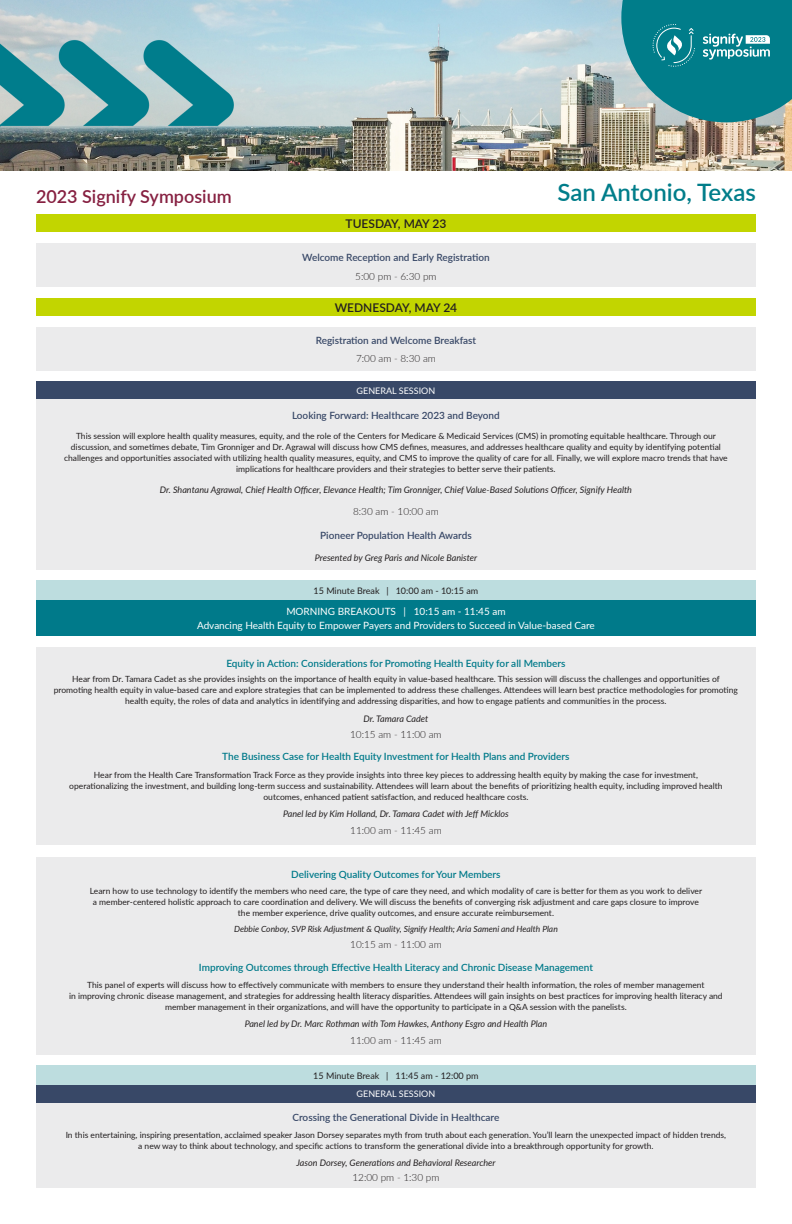
<style>
.page{position:relative;width:792px;height:1224px;background:#fff}
.page>*{position:absolute;margin:0;border:0;box-sizing:border-box;transform-origin:0 0}
.t1{font:600 24px "Lato";color:#007d8a}
.t2{font:600 18px "Lato";color:#862041}
.t3{font:600 12px "Lato";color:#231f20}
.t4{font:600 10px "Lato";color:#007a8a}
.t5{font:600 10px "Lato";color:#384867}
.t6{font:300 10px "Lato";color:#231f20}
.t7{font:10px/14px "Lato";color:#fff;text-align:center}
.t8{font:italic 9px "Lato";color:#231f20}
.t9{font:9px "Lato";color:#231f20}
.t10{font:9px "Lato";color:#fff}
.t11{font:8.5px/11px "Lato";color:#231f20;text-align:center}
.t12{font:italic 8.5px "Lato";color:#231f20}
</style>
<div class="page">
<img style="left:0;top:0;width:792px;height:171px">
<svg style="left:621px;top:0;width:171px;height:122px;background:#258c96"></svg>
<div style="left:36px;top:244px;width:720px;height:43px;background:#ebebec"></div>
<div style="left:36px;top:214px;width:720px;height:18px;background:#c2d500"></div>
<div style="left:36px;top:327px;width:720px;height:43px;background:#ebebec"></div>
<div style="left:36px;top:298px;width:720px;height:18px;background:#c2d500"></div>
<div style="left:36px;top:581px;width:720px;height:19px;background:#bddddf"></div>
<div style="left:36px;top:600px;width:720px;height:36px;background:#007a8a"></div>
<div style="left:36px;top:647px;width:720px;height:198px;background:#ebebec"></div>
<div style="left:36px;top:857px;width:720px;height:198px;background:#ebebec"></div>
<div style="left:36px;top:399px;width:720px;height:171px;background:#ebebec"></div>
<div style="left:36px;top:382px;width:720px;height:17px;background:#384867"></div>
<div style="left:36px;top:1066px;width:720px;height:19px;background:#bddddf"></div>
<div style="left:36px;top:1103px;width:720px;height:85px;background:#ebebec"></div>
<div style="left:36px;top:1085px;width:720px;height:17px;background:#384867"></div>
<p class="t2" style="left:36px;top:183px;width:197px">2023 Signify Symposium</p>
<p class="t1" style="left:558px;top:175px;width:200px">San Antonio, Texas</p>
<p class="t3" style="left:346px;top:215px;width:102px">TUESDAY, MAY 23</p>
<p class="t5" style="left:302px;top:250px;width:189px">Welcome Reception and Early Registration</p>
<p class="t6" style="left:355px;top:269px;width:83px">5:00 pm - 6:30 pm</p>
<p class="t3" style="left:335px;top:299px;width:124px">WEDNESDAY, MAY 24</p>
<p class="t5" style="left:316px;top:333px;width:162px">Registration and Welcome Breakfast</p>
<p class="t6" style="left:356px;top:352px;width:81px">7:00 am - 8:30 am</p>
<p class="t10" style="left:357px;top:384px;width:80px">GENERAL SESSION</p>
<p class="t5" style="left:292px;top:408px;width:209px">Looking Forward: Healthcare 2023 and Beyond</p>
<p class="t11" style="left:64px;top:430px;width:665px">This session will explore health quality measures, equity, and the role of the Centers for Medicare &amp; Medicaid Services (CMS) in promoting equitable healthcare. Through our discussion, and sometimes debate, Tim Gronniger and Dr. Agrawal will discuss how CMS defines, measures, and addresses healthcare quality and equity by identifying potential challenges and opportunities associated with utilizing health quality measures, equity, and CMS to improve the quality of care for all. Finally, we will explore macro trends that have implications for healthcare providers and their strategies to better serve their patients.</p>
<p class="t8" style="left:160px;top:484px;width:474px">Dr. Shantanu Agrawal, Chief Health Officer, Elevance Health; Tim Gronniger, Chief Value-Based Solutions Officer, Signify Health</p>
<p class="t6" style="left:353px;top:504px;width:87px">8:30 am - 10:00 am</p>
<p class="t5" style="left:320px;top:528px;width:153px">Pioneer Population Health Awards</p>
<p class="t8" style="left:315px;top:551px;width:164px">Presented by Greg Paris and Nicole Banister</p>
<p class="t9" style="left:314px;top:584px;width:166px">15 Minute Break | 10:00 am - 10:15 am</p>
<p class="t7" style="left:197px;top:604px;width:399px">MORNING BREAKOUTS | 10:15 am - 11:45 am<br>Advancing Health Equity to Empower Payers and Providers to Succeed in Value-based Care</p>
<p class="t4" style="left:226px;top:656px;width:341px">Equity in Action: Considerations for Promoting Health Equity for all Members</p>
<p class="t11" style="left:54px;top:674px;width:686px">Hear from Dr. Tamara Cadet as she provides insights on the importance of health equity in value-based healthcare. This session will discuss the challenges and opportunities of promoting health equity in value-based care and explore strategies that can be implemented to address these challenges. Attendees will learn best practice methodologies for promoting health equity, the roles of data and analytics in identifying and addressing disparities, and how to engage patients and communities in the process.</p>
<p class="t8" style="left:363px;top:713px;width:67px">Dr. Tamara Cadet</p>
<p class="t6" style="left:350px;top:728px;width:93px">10:15 am - 11:00 am</p>
<p class="t4" style="left:222px;top:749px;width:349px">The Business Case for Health Equity Investment for Health Plans and Providers</p>
<p class="t11" style="left:69px;top:769px;width:655px">Hear from the Health Care Transformation Track Force as they provide insights into three key pieces to addressing health equity by making the case for investment, operationalizing the investment, and building long-term success and sustainability. Attendees will learn about the benefits of prioritizing health equity, including improved health outcomes, enhanced patient satisfaction, and reduced healthcare costs.</p>
<p class="t8" style="left:283px;top:808px;width:227px">Panel led by Kim Holland, Dr. Tamara Cadet with Jeff Micklos</p>
<p class="t6" style="left:350px;top:824px;width:93px">11:00 am - 11:45 am</p>
<p class="t4" style="left:291px;top:867px;width:211px">Delivering Quality Outcomes for Your Members</p>
<p class="t11" style="left:90px;top:885px;width:614px">Learn how to use technology to identify the members who need care, the type of care they need, and which modality of care is better for them as you work to deliver a member-centered holistic approach to care coordination and delivery. We will discuss the benefits of converging risk adjustment and care gaps closure to improve the member experience, drive quality outcomes, and ensure accurate reimbursement.</p>
<p class="t12" style="left:234px;top:923px;width:325px">Debbie Conboy, SVP Risk Adjustment &amp; Quality, Signify Health; Aria Sameni and Health Plan</p>
<p class="t6" style="left:350px;top:938px;width:93px">10:15 am - 11:00 am</p>
<p class="t4" style="left:199px;top:960px;width:396px">Improving Outcomes through Effective Health Literacy and Chronic Disease Management</p>
<p class="t11" style="left:69px;top:979px;width:655px">This panel of experts will discuss how to effectively communicate with members to ensure they understand their health information, the roles of member management<br>in improving chronic disease management, and strategies for addressing health literacy disparities. Attendees will gain insights on best practices for improving health literacy and member management in their organizations, and will have the opportunity to participate in a Q&amp;A session with the panelists.</p>
<p class="t6" style="left:350px;top:1033px;width:93px">11:00 am - 11:45 am</p>
<p class="t8" style="left:245px;top:1017px;width:304px">Panel led by Dr. Marc Rothman with Tom Hawkes, Anthony Esgro and Health Plan</p>
<p class="t9" style="left:313px;top:1069px;width:167px">15 Minute Break | 11:45 am - 12:00 pm</p>
<p class="t10" style="left:357px;top:1088px;width:80px">GENERAL SESSION</p>
<p class="t5" style="left:293px;top:1110px;width:208px">Crossing the Generational Divide in Healthcare</p>
<p class="t8" style="left:296px;top:1156px;width:201px">Jason Dorsey, Generations and Behavioral Researcher</p>
<p class="t11" style="left:66px;top:1129px;width:662px">In this entertaining, inspiring presentation, acclaimed speaker Jason Dorsey separates myth from truth about each generation. You’ll learn the unexpected impact of hidden trends, a new way to think about technology, and specific actions to transform the generational divide into a breakthrough opportunity for growth.</p>
<p class="t6" style="left:352px;top:1170px;width:89px">12:00 pm - 1:30 pm</p>
</div>
